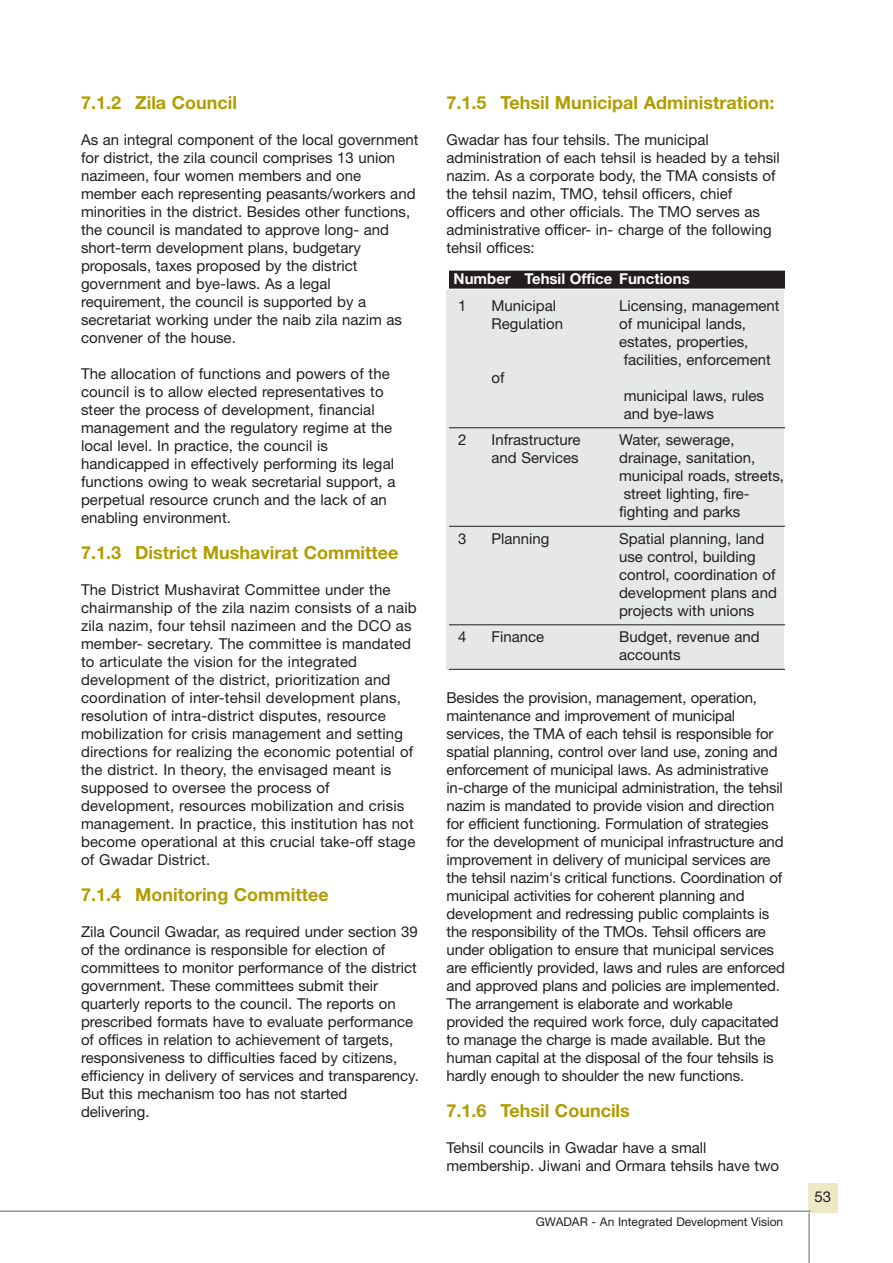
<style>
.page{position:relative;width:893px;height:1263px;background:#fff}
.page>*{position:absolute;margin:0;border:0;box-sizing:border-box;transform-origin:0 0}
.t1{font:700 18px "Helvetica Neue";color:#b19d01}
.t2{font:15px/18px "Helvetica Neue";color:#231f20}
.t3{font:700 15px "Helvetica Neue";color:#fff}
.t4{font:12px "Helvetica Neue";color:#231f20}
</style>
<div class="page">
<hr style="left:808px;top:1211px;width:2px;height:52px;background:#939598">
<div style="left:808px;top:1183px;width:30px;height:30px;background:#eee8c6"></div>
<hr style="left:0;top:1210px;width:811px;height:2px;background:#939598">
<div style="left:446px;top:290px;width:338px;height:380px;background:#e6e7e9"></div>
<div style="left:449px;top:271px;width:336px;height:18px;background:#231f20"></div>
<hr style="left:449px;top:427px;width:336px;height:1px;background:#231f20">
<hr style="left:449px;top:526px;width:336px;height:1px;background:#231f20">
<hr style="left:449px;top:624px;width:336px;height:1px;background:#231f20">
<hr style="left:449px;top:669px;width:336px;height:1px;background:#231f20">
<p class="t1" style="left:81px;top:92px;width:158px">7.1.2 Zila Council</p>
<p class="t2" style="left:81px;top:131px;width:339px">As an integral component of the local government for district, the zila council comprises 13 union nazimeen, four women members and one member each representing peasants/workers and minorities in the district. Besides other functions, the council is mandated to approve long- and short-term development plans, budgetary proposals, taxes proposed by the district government and bye-laws. As a legal requirement, the council is supported by a secretariat working under the naib zila nazim as convener of the house.</p>
<p class="t2" style="left:81px;top:365px;width:316px">The allocation of functions and powers of the council is to allow elected representatives to steer the process of development, financial management and the regulatory regime at the local level. In practice, the council is handicapped in effectively performing its legal functions owing to weak secretarial support, a perpetual resource crunch and the lack of an enabling environment.</p>
<p class="t1" style="left:81px;top:542px;width:319px">7.1.3 District Mushavirat Committee</p>
<p class="t2" style="left:81px;top:581px;width:337px">The District Mushavirat Committee under the chairmanship of the zila nazim consists of a naib zila nazim, four tehsil nazimeen and the DCO as member- secretary. The committee is mandated to articulate the vision for the integrated development of the district, prioritization and coordination of inter-tehsil development plans, resolution of intra-district disputes, resource mobilization for crisis management and setting directions for realizing the economic potential of the district. In theory, the envisaged meant is supposed to oversee the process of development, resources mobilization and crisis management. In practice, this institution has not become operational at this crucial take-off stage of Gwadar District.</p>
<p class="t1" style="left:81px;top:884px;width:249px">7.1.4 Monitoring Committee</p>
<p class="t2" style="left:81px;top:923px;width:339px">Zila Council Gwadar, as required under section 39 of the ordinance is responsible for election of committees to monitor performance of the district government. These committees submit their quarterly reports to the council. The reports on prescribed formats have to evaluate performance of offices in relation to achievement of targets, responsiveness to difficulties faced by citizens, efficiency in delivery of services and transparency.<br>But this mechanism too has not started delivering.</p>
<p class="t1" style="left:446px;top:92px;width:329px">7.1.5 Tehsil Municipal Administration:</p>
<p class="t2" style="left:446px;top:131px;width:335px">Gwadar has four tehsils. The municipal administration of each tehsil is headed by a tehsil nazim. As a corporate body, the TMA consists of the tehsil nazim, TMO, tehsil officers, chief officers and other officials. The TMO serves as administrative officer- in- charge of the following tehsil offices:</p>
<p class="t3" style="left:454px;top:270px;width:238px">Number Tehsil Office Functions</p>
<p class="t2" style="left:458px;top:296px;width:10px">1</p>
<p class="t2" style="left:491px;top:296px;width:66px">Municipal</p>
<p class="t2" style="left:619px;top:296px;width:162px">Licensing, management</p>
<p class="t2" style="left:491px;top:314px;width:73px">Regulation</p>
<p class="t2" style="left:619px;top:314px;width:128px">of municipal lands,</p>
<p class="t2" style="left:619px;top:332px;width:131px">estates, properties,</p>
<p class="t2" style="left:624px;top:350px;width:149px">facilities, enforcement</p>
<p class="t2" style="left:491px;top:368px;width:15px">of</p>
<p class="t2" style="left:624px;top:386px;width:142px">municipal laws, rules and bye-laws</p>
<p class="t2" style="left:458px;top:431px;width:10px">2</p>
<p class="t2" style="left:491px;top:431px;width:91px">Infrastructure</p>
<p class="t2" style="left:619px;top:431px;width:117px">Water, sewerage,</p>
<p class="t2" style="left:491px;top:449px;width:89px">and Services</p>
<p class="t2" style="left:619px;top:449px;width:138px">drainage, sanitation,</p>
<p class="t2" style="left:619px;top:467px;width:167px">municipal roads, streets,</p>
<p class="t2" style="left:624px;top:485px;width:128px">street lighting, fire-</p>
<p class="t2" style="left:619px;top:503px;width:123px">fighting and parks</p>
<p class="t2" style="left:458px;top:529px;width:10px">3</p>
<p class="t2" style="left:491px;top:529px;width:60px">Planning</p>
<p class="t2" style="left:619px;top:529px;width:159px">Spatial planning, land use control, building control, coordination of development plans and projects with unions</p>
<p class="t2" style="left:458px;top:628px;width:10px">4</p>
<p class="t2" style="left:491px;top:628px;width:54px">Finance</p>
<p class="t2" style="left:619px;top:628px;width:142px">Budget, revenue and accounts</p>
<p class="t2" style="left:446px;top:689px;width:340px">Besides the provision, management, operation, maintenance and improvement of municipal services, the TMA of each tehsil is responsible for spatial planning, control over land use, zoning and enforcement of municipal laws. As administrative in-charge of the municipal administration, the tehsil nazim is mandated to provide vision and direction for efficient functioning. Formulation of strategies for the development of municipal infrastructure and improvement in delivery of municipal services are the tehsil nazim's critical functions. Coordination of municipal activities for coherent planning and development and redressing public complaints is the responsibility of the TMOs. Tehsil officers are under obligation to ensure that municipal services are efficiently provided, laws and rules are enforced and approved plans and policies are implemented.<br>The arrangement is elaborate and workable provided the required work force, duly capacitated to manage the charge is made available. But the human capital at the disposal of the four tehsils is hardly enough to shoulder the new functions.</p>
<p class="t1" style="left:446px;top:1100px;width:185px">7.1.6 Tehsil Councils</p>
<p class="t2" style="left:446px;top:1139px;width:334px">Tehsil councils in Gwadar have a small membership. Jiwani and Ormara tehsils have two</p>
<p class="t4" style="left:536px;top:1214px;width:249px">GWADAR - An Integrated Development Vision</p>
<p class="t2" style="left:815px;top:1188px;width:18px">53</p>
</div>
